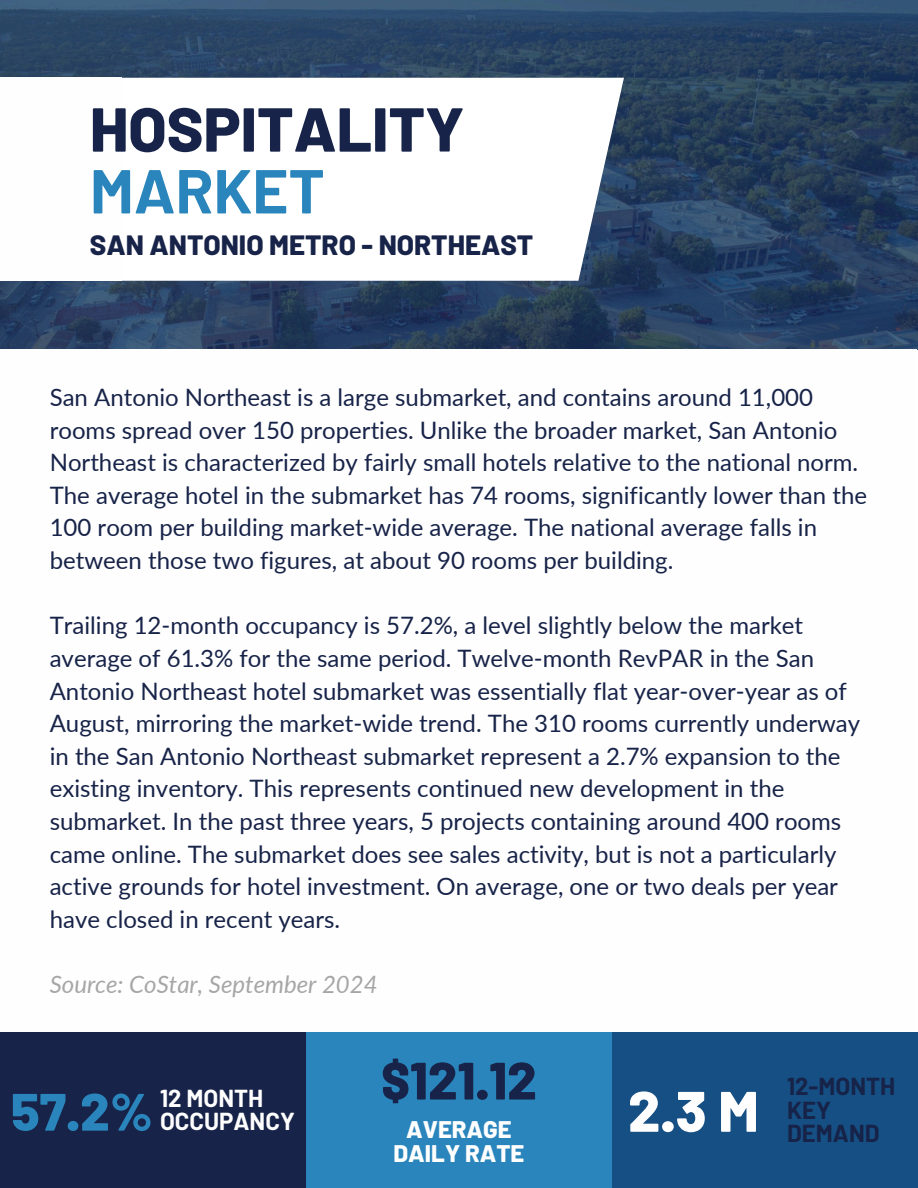
<style>
.page{position:relative;width:918px;height:1188px;background:#fff}
.page>*{position:absolute;margin:0;border:0;box-sizing:border-box;transform-origin:0 0}
.t1{font:800 61.95px "Barlow";color:#172348}
.t2{font:700 61.95px "Barlow";color:#2985bc}
.t3{font:800 57px "Barlow";color:#fefefe}
.t4{font:800 52.5px "Barlow";color:#172348}
.t5{font:800 52.5px "Barlow";color:#2985bc}
.t6{font:800 27.9px "Barlow";color:#172348}
.t7{font:24px/32.7px "Lato";color:#172348}
.t8{font:italic 24px "Lato";color:#a6a6a6}
.t9{font:700 24px/23.7px "Barlow";color:#172348}
.t10{font:800 24px/23.7px "Barlow";color:#fefefe;text-align:center}
.t11{font:700 24px "Barlow";color:#fefefe}
</style>
<div class="page">
<img style="left:0;top:0;width:918px;height:350px">
<svg style="left:121px;top:78px;width:503px;height:203px"></svg>
<div style="left:0;top:78px;width:121px;height:203px;background:#fefefe"></div>
<div style="left:0;top:1033px;width:918px;height:155px;background:#172348"></div>
<div style="left:306px;top:1032px;width:306px;height:156px;background:#2985bc"></div>
<div style="left:612px;top:1032px;width:306px;height:156px;background:#164f83"></div>
<h1 class="t1" style="left:90px;top:90px;width:376px">HOSPITALITY</h1>
<h1 class="t2" style="left:90px;top:152px;width:236px">MARKET</h1>
<h3 class="t6" style="left:90px;top:227px;width:445px">SAN ANTONIO METRO - NORTHEAST</h3>
<h4 class="t7" style="left:50px;top:380px;width:819px">San Antonio Northeast is a large submarket, and contains around 11,000 rooms spread over 150 properties. Unlike the broader market, San Antonio Northeast is characterized by fairly small hotels relative to the national norm.<br>The average hotel in the submarket has 74 rooms, significantly lower than the 100 room per building market-wide average. The national average falls in between those two figures, at about 90 rooms per building.</h4>
<h2 class="t7" style="left:50px;top:609px;width:812px">Trailing 12-month occupancy is 57.2%, a level slightly below the market average of 61.3% for the same period. Twelve-month RevPAR in the San Antonio Northeast hotel submarket was essentially flat year-over-year as of August, mirroring the market-wide trend. The 310 rooms currently underway in the San Antonio Northeast submarket represent a 2.7% expansion to the existing inventory. This represents continued new development in the submarket. In the past three years, 5 projects containing around 400 rooms came online. The submarket does see sales activity, but is not a particularly active grounds for hotel investment. On average, one or two deals per year have closed in recent years.</h2>
<h4 class="t8" style="left:50px;top:969px;width:329px">Source: CoStar, September 2024</h4>
<h1 class="t5" style="left:11px;top:1078px;width:143px">57.2%</h1>
<h4 class="t11" style="left:160px;top:1083px;width:105px">12 MONTH</h4>
<h4 class="t11" style="left:160px;top:1106px;width:136px">OCCUPANCY</h4>
<p class="t4" style="left:381px;top:1047px;width:157px">$121.12</p>
<p class="t10" style="left:393px;top:1117px;width:133px">AVERAGE<br>DAILY RATE</p>
<p class="t3" style="left:628px;top:1075px;width:132px">2.3 M</p>
<h2 class="t9" style="left:787px;top:1073px;width:110px">12-MONTH<br>KEY<br>DEMAND</h2>
</div>
